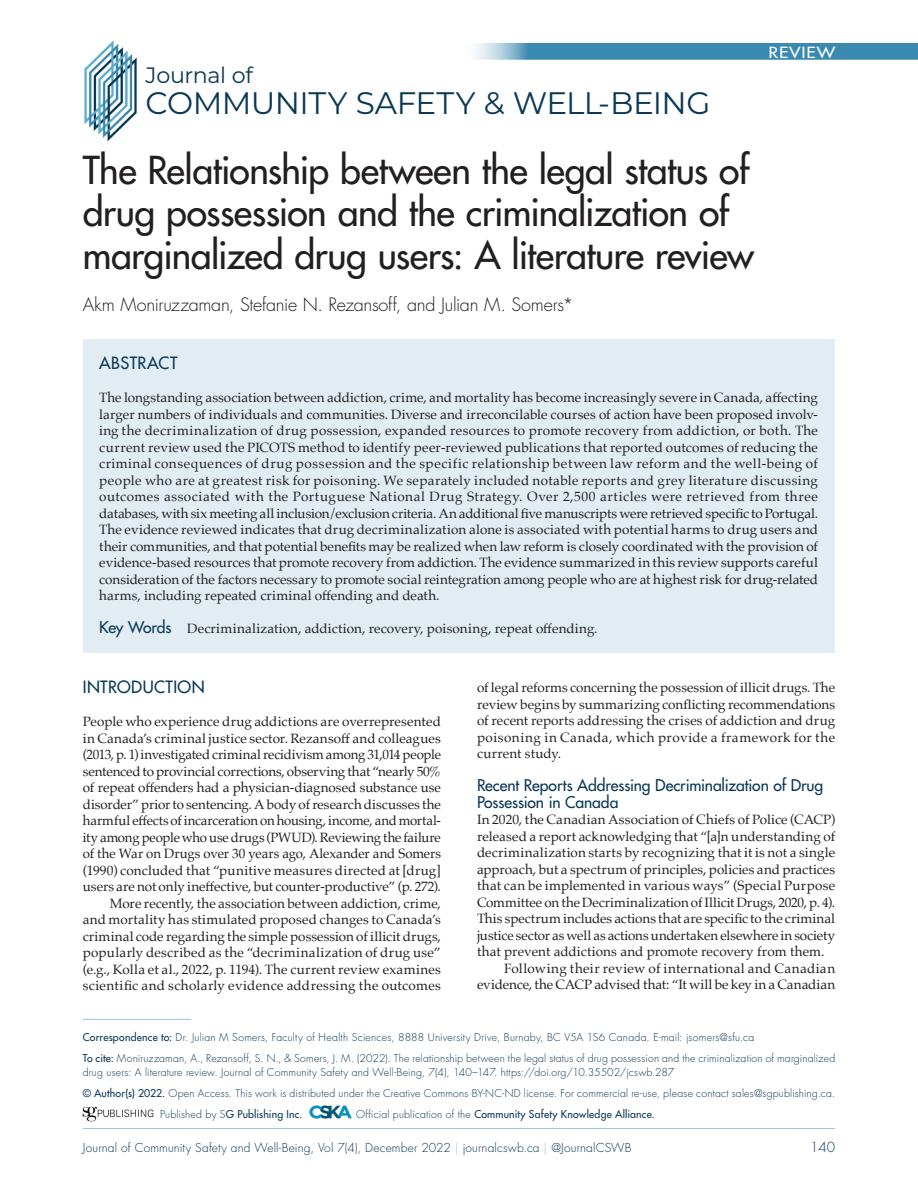
<style>
.page{position:relative;width:918px;height:1188px;background:#fff}
.page>*{position:absolute;margin:0;border:0;box-sizing:border-box;transform-origin:0 0}
.t1{font:500 37.5px/42.8px "Futura Std";letter-spacing:-.015em;color:#231f20}
.Table_title{font:31.05px "Montserrat";letter-spacing:-.015em;color:#093856}
.Table_title-2{font:22.2px "Montserrat";letter-spacing:-.02em;color:#093856}
.Author{font:300 18px "Futura Std";letter-spacing:-.015em;color:#231f20}
.Subhead_1{font:500 16.5px "Futura Std";letter-spacing:.025em;color:#093856}
.Subhead_2{font:500 15.75px/16.5px "Futura Std";letter-spacing:-.005em;color:#093856}
.Reverse_bar{font:500 15px "Futura Std";letter-spacing:.045em;color:#fff;scale:1.2 1}
.Body_text_1st_para{font:13.5px/16.5px "Palatino";color:#231f20;text-align:justify}
.Body_text{font:13.5px/16.5px "Palatino";letter-spacing:.02em;color:#231f20;text-align:justify}
.Key_words_para{font:13.5px "Palatino";letter-spacing:.01em;color:#231f20}
.t2{font:300 13.5px "Futura Std";color:#093856}
.t3{font:300 12px "Futura Std";letter-spacing:.015em;color:#093856}
.Correspondence_top_l{font:300 10.5px "Futura Std";letter-spacing:.02em;color:#093856}
.Correspondence_new{font:300 10.5px/13.5px "Futura Std";letter-spacing:.015em;color:#093856}
.t4{font:500 10.5px "Futura Std";letter-spacing:.015em;color:#093856}
.s1{font-family:"Futura Std";font-weight:500;font-size:15.75px;color:#093856}
.s2{font-weight:500}
.s3{font-weight:300}
.s4{color:#9dc4d7}
</style>
<div class="page">
<hr style="left:83px;top:1128px;width:752px;height:1px;background:#3a89b0">
<div style="left:459px;top:43px;width:459px;height:17px;background:#3a89b0"></div>
<div style="left:83px;top:339px;width:752px;height:313px;background:#e1edf3"></div>
<hr style="left:83px;top:1019px;width:108px;height:1px;background:#9dc4d7">
<img style="left:84px;top:40px;width:53px;height:102px">
<img style="left:309px;top:1106px;width:43px;height:13px">
<img style="left:82px;top:1106px;width:72px;height:16px">
<p class="Table_title-2" style="left:146px;top:59px;width:109px">Journal of</p>
<p class="Table_title" style="left:146px;top:81px;width:567px">COMMUNITY SAFETY &amp; WELL-BEING</p>
<p class="t1" style="left:83px;top:149px;width:673px">The Relationship between the legal status of drug possession and the criminalization of marginalized drug users: A literature review</p>
<p class="Author" style="left:83px;top:294px;width:492px">Akm Moniruzzaman, Stefanie N. Rezansoff, and Julian M. Somers*</p>
<p class="Reverse_bar" style="left:769px;top:43px;width:57px">REVIEW</p>
<p class="Subhead_1" style="left:99px;top:353px;width:80px">ABSTRACT</p>
<p class="Body_text_1st_para" style="left:99px;top:389px;width:720px">The longstanding association between addiction, crime, and mortality has become increasingly severe in Canada, affecting larger numbers of individuals and communities. Diverse and irreconcilable courses of action have been proposed involv&shy;ing the decriminalization of drug possession, expanded resources to promote recovery from addiction, or both. The current review used the PICOTS method to identify peer-reviewed publications that reported outcomes of reducing the criminal consequences of drug possession and the specific relationship between law reform and the well-being of people who are at greatest risk for poisoning. We separately included notable reports and grey literature discussing outcomes associated with the Portuguese National Drug Strategy. Over 2,500 articles were retrieved from three databases, with six meeting all inclusion/exclusion criteria. An additional five manuscripts were retrieved specific to Portugal.<br>The evidence reviewed indicates that drug decriminalization alone is associated with potential harms to drug users and their communities, and that potential benefits may be realized when law reform is closely coordinated with the provision of evidence-based resources that promote recovery from addiction. The evidence summarized in this review supports careful consideration of the factors necessary to promote social reintegration among people who are at highest risk for drug-related harms, including repeated criminal offending and death.</p>
<p class="Key_words_para" style="left:99px;top:617px;width:500px"><span class="s1">Key Words</span> Decriminalization, addiction, recovery, poisoning, repeat offending.</p>
<p class="Subhead_1" style="left:83px;top:677px;width:123px">INTRODUCTION</p>
<p class="Body_text_1st_para" style="left:83px;top:713px;width:360px">People who experience drug addictions are overrepresented in Canada’s criminal justice sector. Rezansoff and colleagues (2013, p. 1) investigated criminal recidivism among 31,014 people sentenced to provincial corrections, observing that “nearly 50% of repeat offenders had a physician-diagnosed substance use disorder” prior to sentencing. A body of research discusses the harmful effects of incarceration on housing, income, and mortal&shy;ity among people who use drugs (PWUD). Reviewing the failure of the War on Drugs over 30 years ago, Alexander and Somers (1990) concluded that “punitive measures directed at [drug] users are not only ineffective, but counter-productive” (p. 272).</p>
<p class="Body_text" style="left:83px;top:895px;width:360px;text-indent:27px">More recently, the association between addiction, crime, and mortality has stimulated proposed changes to Canada’s criminal code regarding the simple possession of illicit drugs, popularly described as the “decriminalization of drug use” (e.g., Kolla et al., 2022, p. 1194). The current review examines scientific and scholarly evidence addressing the outcomes</p>
<p class="Body_text" style="left:477px;top:680px;width:360px">of legal reforms concerning the possession of illicit drugs. The review begins by summarizing conflicting recommendations of recent reports addressing the crises of addiction and drug poisoning in Canada, which provide a framework for the current study.</p>
<p class="Subhead_2" style="left:477px;top:778px;width:348px">Recent Reports Addressing Decriminalization of Drug<br>Possession in Canada</p>
<p class="Body_text_1st_para" style="left:477px;top:812px;width:360px">In 2020, the Canadian Association of Chiefs of Police (CACP) released a report acknowledging that “[a]n understanding of decriminalization starts by recognizing that it is not a single approach, but a spectrum of principles, policies and practices that can be implemented in various ways” (Special Purpose Committee on the Decriminalization of Illicit Drugs, 2020, p. 4).<br>This spectrum includes actions that are specific to the criminal justice sector as well as actions undertaken elsewhere in society that prevent addictions and promote recovery from them.</p>
<p class="Body_text" style="left:477px;top:960px;width:360px;text-align:right">Following their review of international and Canadian evidence, the CACP advised that: “It will be key in a Canadian</p>
<p class="Correspondence_top_l" style="left:83px;top:1031px;width:673px"><span class="s2">Correspondence to:</span> Dr. Julian M Somers, Faculty of Health Sciences, 8888 University Drive, Burnaby, BC V5A 1S6 Canada. E-mail: jsomers@sfu.ca</p>
<p class="Correspondence_new" style="left:83px;top:1052px;width:754px"><span class="s2">To cite:</span> Moniruzzaman, A., Rezansoff, S. N., &amp; Somers, J. M. (2022). The relationship between the legal status of drug possession and the criminalization of marginalized drug users: A literature review. Journal of Community Safety and Well-Being, 7(4), 140–147. https://doi.org/10.35502/jcswb.287</p>
<p class="Correspondence_top_l" style="left:83px;top:1086px;width:754px"><span class="s2">© Author(s) 2022.</span> Open Access. This work is distributed under the Creative Commons BY-NC-ND license. For commercial re-use, please contact sales@sgpublishing.ca.</p>
<p class="t4" style="left:160px;top:1107px;width:144px"><span class="s3">Published by S</span>G Publishing Inc.</p>
<p class="t4" style="left:356px;top:1107px;width:300px"><span class="s3">Official publication of the</span> Community Safety Knowledge Alliance.</p>
<p class="t3" style="left:83px;top:1140px;width:550px">Journal of Community Safety and Well-Being, Vol 7(4), December 2022 <span class="s4">|</span> journalcswb.ca <span class="s4">|</span> @JournalCSWB</p>
<p class="t2" style="left:810px;top:1139px;width:27px">140</p>
</div>
